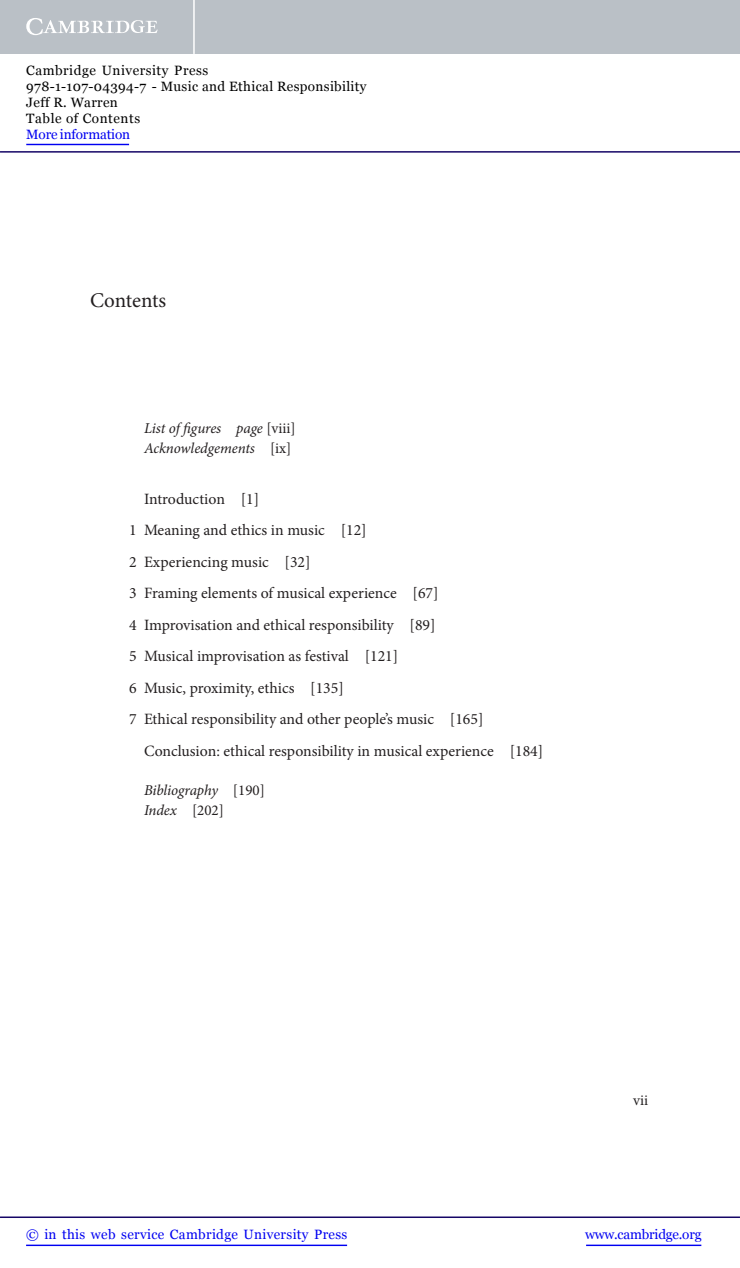
<style>
.page{position:relative;width:740px;height:1268px;background:#fff}
.page>*{position:absolute;margin:0;border:0;box-sizing:border-box;transform-origin:0 0}
.t1{font:21px "Minion Pro";letter-spacing:-.005em;color:#231f20}
.t2{font:15.75px "Minion Pro";color:#231f20}
.t3{font:italic 15px/19.5px "Minion Pro";letter-spacing:-.01em;color:#231f20}
.t4{font:15px "Minion Pro";color:#231f20}
.t5{font:13.5px/16.2px "Georgia";letter-spacing:.025em;color:#000}
.t6{font:13.5px "Georgia";letter-spacing:.025em;color:#0000f1}
.t7{font:13.5px "Georgia";letter-spacing:-.015em;color:#0000f1}
.t8{font:13.5px "Georgia";letter-spacing:-.01em;color:#0000f1}
.s1{font-style:normal}
</style>
<div class="page">
<div style="left:0;top:0;width:740px;height:54px;background:#bac0c6"></div>
<svg style="left:26px;top:18px;width:132px;height:17px"></svg>
<hr style="left:193px;top:0;width:2px;height:54px;background:#fff">
<hr style="left:0;top:151px;width:740px;height:2px;background:#150666">
<hr style="left:586px;top:1244px;width:115px;height:2px;background:#0000f1">
<hr style="left:0;top:1216px;width:740px;height:2px;background:#150666">
<hr style="left:26px;top:1244px;width:321px;height:2px;background:#0000f1">
<hr style="left:26px;top:144px;width:103px;height:1px;background:#0000f1">
<p class="t5" style="left:26px;top:62px;width:342px">Cambridge University Press<br>978-1-107-04394-7 - Music and Ethical Responsibility<br>Jeff R. Warren<br>Table of Contents</p>
<p class="t8" style="left:26px;top:127px;width:105px">More information</p>
<h1 class="t1" style="left:90px;top:292px;width:78px">Contents</h1>
<p class="t3" style="left:144px;top:420px;width:153px">List of figures page <span class="s1">[ viii ]<br></span>Acknowledgements <span class="s1">[ ix ]</span></p>
<p class="t2" style="left:144px;top:493px;width:117px">Introduction [ 1 ]</p>
<p class="t2" style="left:129px;top:524px;width:239px">1 Meaning and ethics in music [ 12 ]</p>
<p class="t2" style="left:129px;top:556px;width:183px">2 Experiencing music [ 32 ]</p>
<p class="t2" style="left:129px;top:587px;width:311px">3 Framing elements of musical experience [ 67 ]</p>
<p class="t2" style="left:129px;top:619px;width:308px">4 Improvisation and ethical responsibility [ 89 ]</p>
<p class="t2" style="left:129px;top:650px;width:271px">5 Musical improvisation as festival [ 121 ]</p>
<p class="t2" style="left:129px;top:682px;width:216px">6 Music, proximity, ethics [ 135 ]</p>
<p class="t2" style="left:129px;top:713px;width:356px">7 Ethical responsibility and other people’s music [ 165 ]</p>
<p class="t2" style="left:144px;top:745px;width:401px">Conclusion: ethical responsibility in musical experience [ 184 ]</p>
<p class="t3" style="left:144px;top:782px;width:122px">Bibliography <span class="s1">[ 190 ]<br></span>Index <span class="s1">[ 202 ]</span></p>
<p class="t4" style="left:633px;top:1094px;width:17px">vii</p>
<p class="t6" style="left:26px;top:1226px;width:323px">© in this web service Cambridge University Press</p>
<p class="t7" style="left:585px;top:1226px;width:118px">www.cambridge.org</p>
</div>
